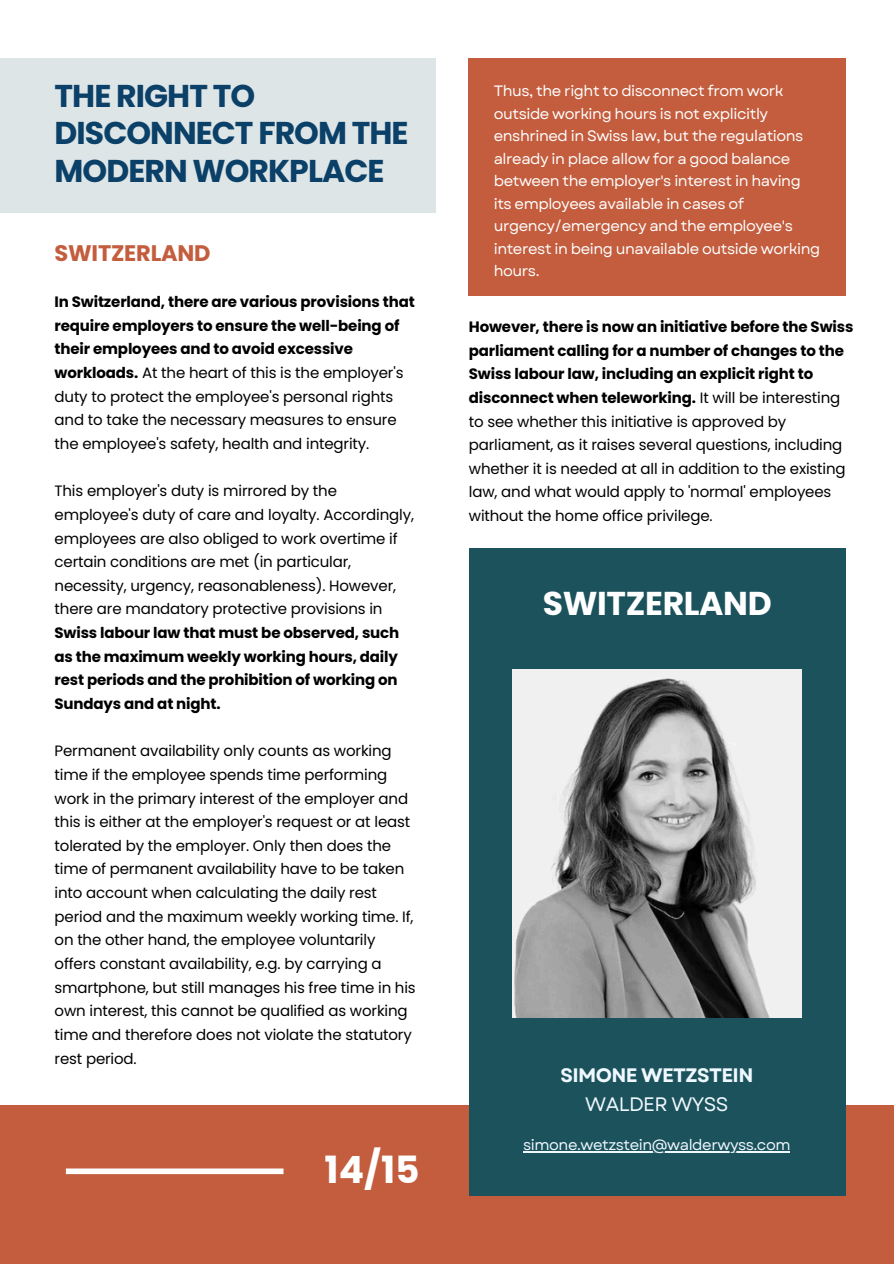
<style>
.page{position:relative;width:894px;height:1264px;background:#fff}
.page>*{position:absolute;margin:0;border:0;box-sizing:border-box;transform-origin:0 0}
.t1{font:700 37.5px "Poppins";color:#fff}
.t2{font:700 33px "Poppins";letter-spacing:-.01em;color:#fff}
.t3{font:700 31.5px/37.2px "Poppins";letter-spacing:-.03em;color:#0b4068}
.t4{font:700 22.5px "Poppins";letter-spacing:-.01em;color:#c35d3e}
.t5{font:700 19.5px "Garet";letter-spacing:-.03em;color:#eff8ff}
.t6{font:19.5px "Garet";letter-spacing:-.03em;color:#eff8ff}
.t7{font:15px/23.7px "Poppins";letter-spacing:-.01em;color:#000}
.t8{font:15px/22.5px "Garet";letter-spacing:-.03em;color:#fff}
.t9{font:700 15px/23.7px "Poppins";letter-spacing:-.01em;color:#000;text-align:justify}
.t10{font:15px "Garet";letter-spacing:-.03em;color:#eff8ff}
.s1{font-weight:700}
</style>
<div class="page">
<div style="left:0;top:1104px;width:893px;height:159px;background:#c35d3e"></div>
<div style="left:468px;top:548px;width:377px;height:648px;background:#1b525b"></div>
<div style="left:66px;top:1168px;width:217px;height:6px;background:#fff"></div>
<img style="left:512px;top:669px;width:289px;height:348px">
<hr style="left:523px;top:1150px;width:266px;height:2px;background:#eff8ff">
<div style="left:0;top:58px;width:435px;height:155px;background:#dde5e6"></div>
<div style="left:468px;top:58px;width:377px;height:238px;background:#c35d3e"></div>
<h3 class="t3" style="left:55px;top:78px;width:355px">THE RIGHT TO<br>DISCONNECT FROM THE<br>MODERN WORKPLACE</h3>
<h3 class="t4" style="left:55px;top:240px;width:157px">SWITZERLAND</h3>
<p class="t7" style="left:55px;top:290px;width:361px"><span class="s1">In Switzerland, there are various provisions that require employers to ensure the well-being of their employees and to avoid excessive workloads.</span> At the heart of this is the employer's duty to protect the employee's personal rights and to take the necessary measures to ensure the employee's safety, health and integrity.</p>
<p class="t7" style="left:55px;top:479px;width:361px">This employer's duty is mirrored by the employee's duty of care and loyalty. Accordingly, employees are also obliged to work overtime if certain conditions are met (in particular, necessity, urgency, reasonableness). However, there are mandatory protective provisions in</p>
<p class="t9" style="left:55px;top:621px;width:346px">Swiss labour law that must be observed, such as the maximum weekly working hours, daily rest periods and the prohibition of working on Sundays and at night.</p>
<p class="t7" style="left:55px;top:739px;width:362px">Permanent availability only counts as working time if the employee spends time performing work in the primary interest of the employer and this is either at the employer's request or at least tolerated by the employer. Only then does the time of permanent availability have to be taken into account when calculating the daily rest period and the maximum weekly working time. If, on the other hand, the employee voluntarily offers constant availability, e.g. by carrying a smartphone, but still manages his free time in his own interest, this cannot be qualified as working time and therefore does not violate the statutory rest period.</p>
<h1 class="t1" style="left:324px;top:1147px;width:96px">14/15</h1>
<p class="t8" style="left:493px;top:80px;width:328px">Thus, the right to disconnect from work outside working hours is not explicitly enshrined in Swiss law, but the regulations already in place allow for a good balance between the employer's interest in having its employees available in cases of urgency/emergency and the employee's interest in being unavailable outside working hours.</p>
<p class="t7" style="left:468px;top:315px;width:386px"><span class="s1">However, there is now an initiative before the Swiss parliament calling for a number of changes to the Swiss labour law, including an explicit right to disconnect when teleworking.</span> It will be interesting to see whether this initiative is approved by parliament, as it raises several questions, including whether it is needed at all in addition to the existing law, and what would apply to 'normal' employees without the home office privilege.</p>
<h2 class="t2" style="left:542px;top:584px;width:230px">SWITZERLAND</h2>
<h3 class="t5" style="left:560px;top:1063px;width:194px">SIMONE WETZSTEIN</h3>
<h3 class="t6" style="left:585px;top:1091px;width:145px">WALDER WYSS</h3>
<p class="t10" style="left:523px;top:1135px;width:269px">simone.wetzstein@walderwyss.com</p>
</div>
